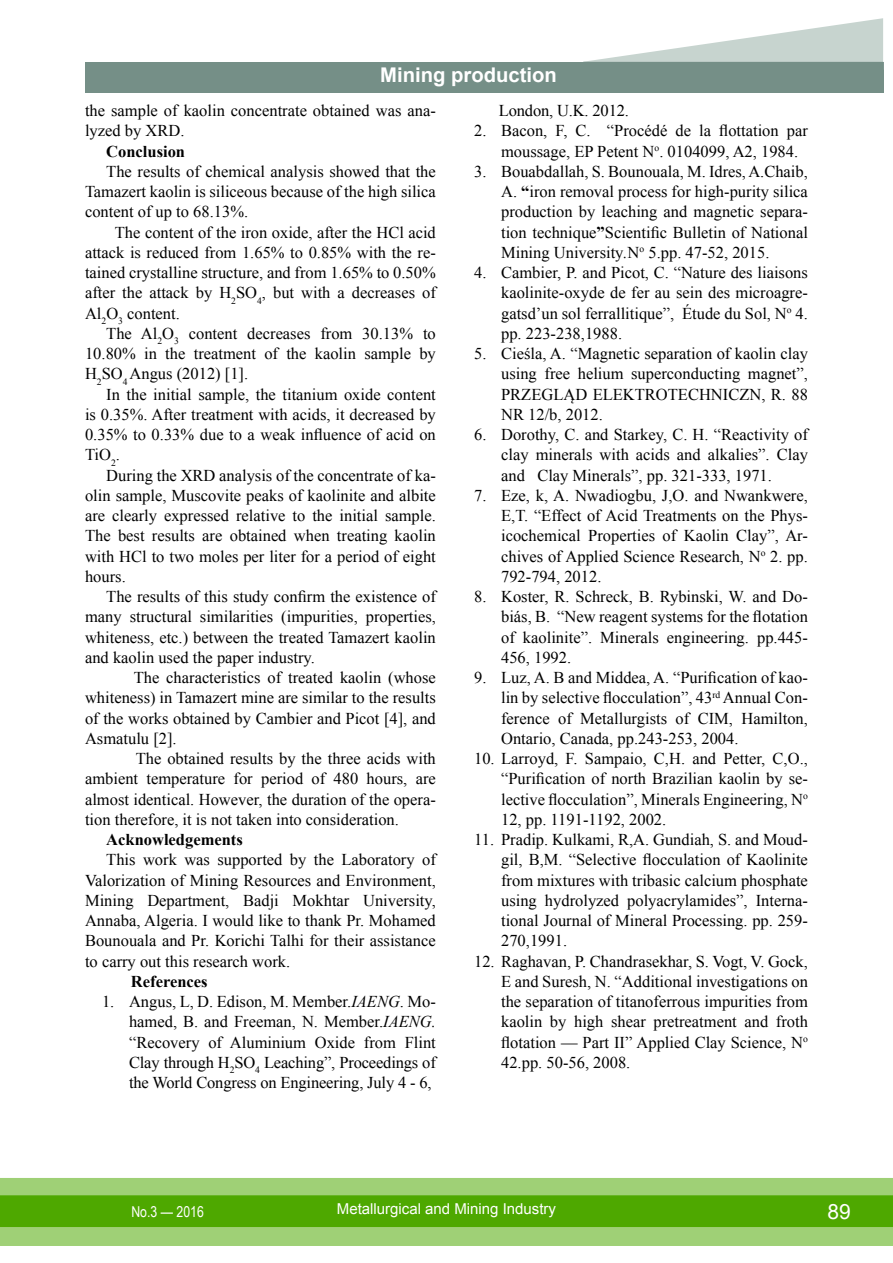
<style>
.page{position:relative;width:893px;height:1263px;background:#fff}
.page>*{position:absolute;margin:0;border:0;box-sizing:border-box;transform-origin:0 0}
.t1{font:21px "Arial";color:#fff}
.t2{font:700 20.25px "Arial";color:#fff}
.t3{font:16.5px/20.2px "Times New Roman";color:#000;text-align:justify}
.t4{font:700 16.5px "Times New Roman";color:#000}
.t5{font:15px "Arial";color:#fff}
.t6{font:15px "Arial Narrow";color:#fff}
.s1{font-style:italic}
.s2{font-weight:700}
</style>
<div class="page">
<div style="left:0;top:1178px;width:893px;height:68px;background:#9fd076"></div>
<div style="left:0;top:1195px;width:893px;height:32px;background:#4ea800;border:2px solid #4ea800"></div>
<div style="left:85px;top:62px;width:798px;height:30px;background:#758f87"></div>
<svg style="left:583px;top:18px;width:300px;height:44px"></svg>
<p class="t2" style="left:380px;top:61px;width:178px">Mining production</p>
<p class="t3" style="left:85px;top:100px;width:352px">the sample of kaolin concentrate obtained was ana&shy;lyzed by XRD.</p>
<p class="t4" style="left:106px;top:140px;width:80px">Conclusion</p>
<p class="t3" style="left:85px;top:161px;width:352px;text-indent:21px">The results of chemical analysis showed that the Tamazert kaolin is siliceous because of the high silica content of up to 68.13%.</p>
<p class="t3" style="left:85px;top:222px;width:352px;text-indent:30px">The content of the iron oxide, after the HCl acid attack is reduced from 1.65% to 0.85% with the re&shy;tained crystalline structure, and from 1.65% to 0.50% after the attack by H<sub>2</sub>SO<sub>4</sub>, but with a decreases of Al<sub>2</sub>O<sub>3</sub> content.</p>
<p class="t3" style="left:85px;top:323px;width:352px;text-indent:21px">The Al<sub>2</sub>O<sub>3</sub> content decreases from 30.13% to 10.80% in the treatment of the kaolin sample by H<sub>2</sub>SO<sub>4</sub> Angus (2012) [1].</p>
<p class="t3" style="left:85px;top:384px;width:352px;text-indent:21px">In the initial sample, the titanium oxide content is 0.35%. After treatment with acids, it decreased by 0.35% to 0.33% due to a weak influence of acid on TiO<sub>2</sub>.</p>
<p class="t3" style="left:85px;top:465px;width:352px;text-indent:21px">During the XRD analysis of the concentrate of ka&shy;olin sample, Muscovite peaks of kaolinite and albite are clearly expressed relative to the initial sample.<br>The best results are obtained when treating kaolin with HCl to two moles per liter for a period of eight hours.</p>
<p class="t3" style="left:85px;top:586px;width:352px;text-indent:21px">The results of this study confirm the existence of many structural similarities (impurities, properties, whiteness, etc.) between the treated Tamazert kaolin and kaolin used the paper industry.</p>
<p class="t3" style="left:85px;top:667px;width:352px;text-indent:49px">The characteristics of treated kaolin (whose whiteness) in Tamazert mine are similar to the results of the works obtained by Cambier and Picot [4], and Asmatulu [2].</p>
<p class="t3" style="left:85px;top:748px;width:352px;text-indent:51px">The obtained results by the three acids with ambient temperature for period of 480 hours, are almost identical. However, the duration of the opera&shy;tion therefore, it is not taken into consideration.</p>
<p class="t4" style="left:106px;top:828px;width:138px">Acknowledgements</p>
<p class="t3" style="left:85px;top:849px;width:352px;text-indent:21px">This work was supported by the Laboratory of Valorization of Mining Resources and Environment, Mining Department, Badji Mokhtar University, Annaba, Algeria. I would like to thank Pr. Mohamed Bounouala and Pr. Korichi Talhi for their assistance to carry out this research work.</p>
<p class="t4" style="left:131px;top:970px;width:78px">References</p>
<p class="t3" style="left:129px;top:991px;width:308px;text-indent:-27px">1. Angus, L, D. Edison, M. Member.<span class="s1">IAENG</span>. Mo&shy;hamed, B. and Freeman, N. Member.<span class="s1">IAENG. </span>“Recovery of Aluminium Oxide from Flint Clay through H<sub>2</sub>SO<sub>4</sub> Leaching”, Proceedings of the World Congress on Engineering, July 4 - 6,</p>
<p class="t3" style="left:499px;top:100px;width:132px">London, U.K. 2012.</p>
<p class="t3" style="left:501px;top:120px;width:308px;text-indent:-27px">2. Bacon, F, C. “Procédé de la flottation par moussage, EP Petent N<sup>o</sup>. 0104099, A2, 1984.</p>
<p class="t3" style="left:501px;top:161px;width:308px;text-indent:-27px">3. Bouabdallah, S. Bounouala, M. Idres, A.Chaib, A. <span class="s2">“</span>iron removal process for high-purity silica production by leaching and magnetic separa&shy;tion technique<span class="s2">”</span>Scientific Bulletin of National Mining University<span class="s1">.</span>N<sup>o</sup> 5.pp. 47-52, 2015.</p>
<p class="t3" style="left:501px;top:262px;width:308px;text-indent:-27px">4. Cambier, P. and Picot, C. “Nature des liaisons kaolinite-oxyde de fer au sein des microagre&shy;gatsd’un sol ferrallitique”, Étude du Sol, N<sup>o</sup> 4. pp. 223-238,1988.</p>
<p class="t3" style="left:501px;top:343px;width:308px;text-indent:-27px">5. Cieśla, A. “Magnetic separation of kaolin clay using free helium superconducting magnet”, PRZEGLĄD ELEKTROTECHNICZN, R. 88<br>NR 12/b, 2012.</p>
<p class="t3" style="left:501px;top:424px;width:308px;text-indent:-27px">6. Dorothy, C. and Starkey, C. H. “Reactivity of clay minerals with acids and alkalies”. Clay and Clay Minerals”, pp. 321-333, 1971.</p>
<p class="t3" style="left:501px;top:485px;width:308px;text-indent:-27px">7. Eze, k, A. Nwadiogbu, J,O. and Nwankwere, E,T. “Effect of Acid Treatments on the Phys&shy;icochemical Properties of Kaolin Clay”, Ar&shy;chives of Applied Science Research, N<sup>o</sup> 2. pp.<br>792-794, 2012.</p>
<p class="t3" style="left:501px;top:586px;width:308px;text-indent:-27px">8. Koster, R. Schreck, B. Rybinski, W. and Do&shy;biás, B. “New reagent systems for the flotation of kaolinite”. Minerals engineering. pp.445- 456, 1992.</p>
<p class="t3" style="left:501px;top:667px;width:308px;text-indent:-27px">9. Luz, A. B and Middea, A. “Purification of kao&shy;lin by selective flocculation”, 43<sup>rd</sup> Annual Con&shy;ference of Metallurgists of CIM, Hamilton, Ontario, Canada, pp.243-253, 2004.</p>
<p class="t3" style="left:501px;top:748px;width:308px;text-indent:-27px">10. Larroyd, F. Sampaio, C,H. and Petter, C,O., “Purification of north Brazilian kaolin by se&shy;lective flocculation”, Minerals Engineering, N<sup>o </sup>12, pp. 1191-1192, 2002.</p>
<p class="t3" style="left:501px;top:829px;width:308px;text-indent:-27px">11. Pradip. Kulkami, R,A. Gundiah, S. and Moud&shy;gil, B,M. “Selective flocculation of Kaolinite from mixtures with tribasic calcium phosphate using hydrolyzed polyacrylamides”, Interna&shy;tional Journal of Mineral Processing. pp. 259- 270,1991.</p>
<p class="t3" style="left:501px;top:951px;width:308px;text-indent:-27px">12. Raghavan, P. Chandrasekhar, S. Vogt, V. Gock, E and Suresh, N. “Additional investigations on the separation of titanoferrous impurities from kaolin by high shear pretreatment and froth flotation — Part II” Applied Clay Science, N<sup>o </sup>42.pp. 50-56, 2008.</p>
<p class="t6" style="left:131px;top:1200px;width:74px">No.3 — 2016</p>
<p class="t5" style="left:337px;top:1199px;width:221px">Metallurgical and Mining Industry</p>
<p class="t1" style="left:827px;top:1197px;width:25px">89</p>
</div>
